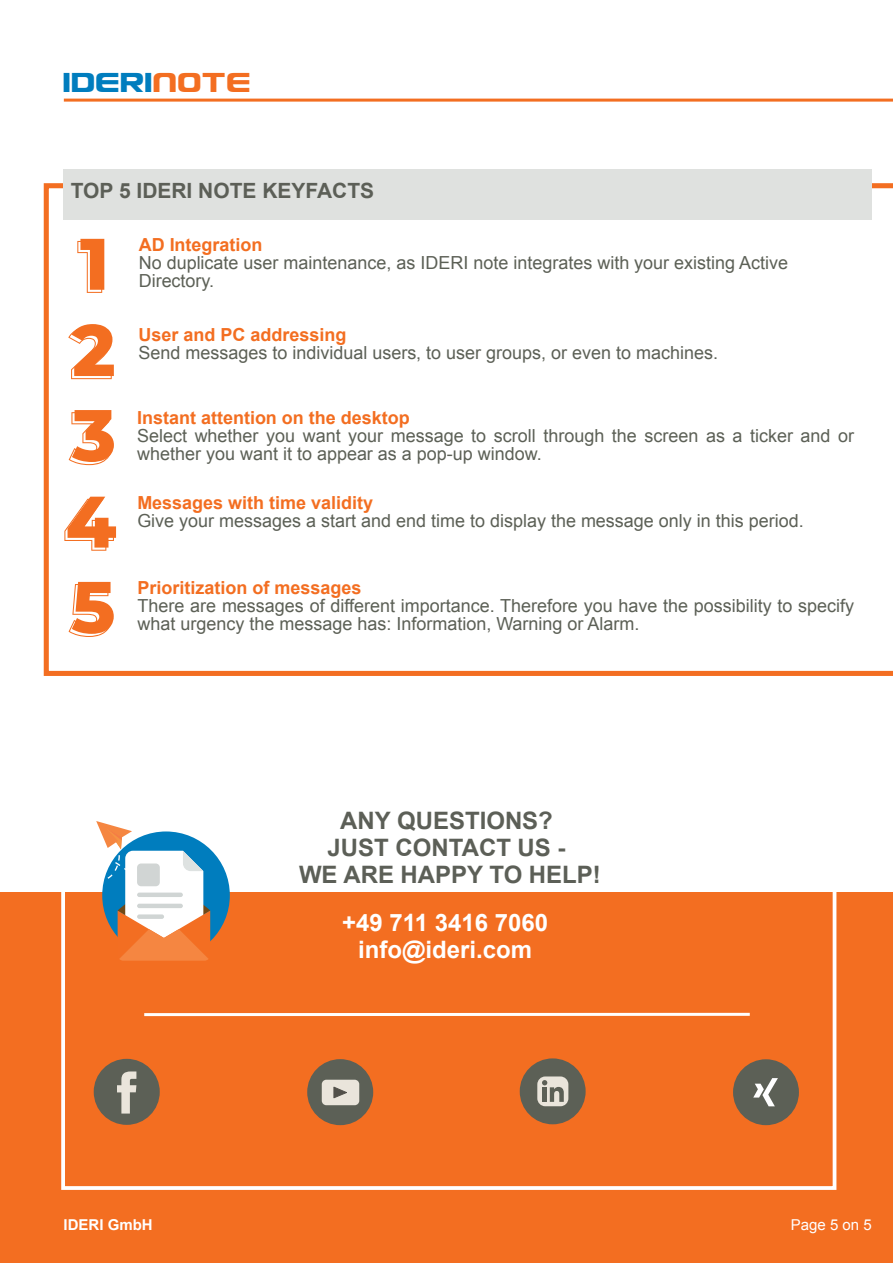
<style>
.page{position:relative;width:893px;height:1263px;background:#fff}
.page>*{position:absolute;margin:0;border:0;box-sizing:border-box;transform-origin:0 0}
.t1{font:33px "Usuzi";color:#007dbe}
.t2{font:700 24px/27px "Arial";color:#5c5f57;text-align:center}
.t3{font:700 24px/27px "Arial";color:#fff;text-align:center}
.t4{font:700 21px "Arial";color:#5c5f57}
.t5{font:18px/18px "Arial";color:#5c6056}
.t6{font:700 18px "Arial";color:#f36e21}
.t7{font:700 15px "Arial";color:#fff}
.t8{font:15px "Arial";color:#fff}
.s1{color:#f36e21}
</style>
<div class="page">
<div style="left:0;top:892px;width:892px;height:371px;background:#f36e21"></div>
<div style="left:61px;top:849px;width:775px;height:341px;border:4px solid #fff"></div>
<div style="left:102px;top:831px;width:128px;height:128px;background:#007dbe;border-radius:50%"></div>
<svg style="left:92px;top:821px;width:118px;height:140px"></svg>
<hr style="left:64px;top:99px;width:829px;height:3px;background:#f36e21">
<svg style="left:44px;top:183px;width:849px;height:493px"></svg>
<div style="left:63px;top:169px;width:808px;height:50px;background:#dfe1df"></div>
<svg style="left:77px;top:239px;width:27px;height:54px"></svg>
<svg style="left:68px;top:324px;width:46px;height:55px"></svg>
<svg style="left:69px;top:410px;width:45px;height:55px"></svg>
<svg style="left:64px;top:497px;width:52px;height:54px"></svg>
<svg style="left:69px;top:582px;width:45px;height:55px"></svg>
<div style="left:94px;top:1059px;width:66px;height:66px;background:#5c6056;border-radius:50%"></div>
<svg style="left:117px;top:1071px;width:19px;height:42px"></svg>
<div style="left:520px;top:1058px;width:66px;height:66px;background:#5c6056;border-radius:50%"></div>
<div style="left:537px;top:1076px;width:31px;height:30px;background:#eae5db;border-radius:8px"></div>
<svg style="left:542px;top:1080px;width:22px;height:22px"></svg>
<div style="left:307px;top:1059px;width:66px;height:66px;background:#5c6056;border-radius:50%"></div>
<div style="left:322px;top:1080px;width:37px;height:25px;background:#eae5db;border-radius:5px"></div>
<svg style="left:333px;top:1087px;width:14px;height:11px"></svg>
<div style="left:733px;top:1059px;width:66px;height:66px;background:#5c6056;border-radius:50%"></div>
<svg style="left:753px;top:1078px;width:25px;height:28px"></svg>
<hr style="left:144px;top:1013px;width:606px;height:3px;background:#fff">
<h1 class="t1" style="left:64px;top:65px;width:190px">IDERI<span class="s1">NOTE</span></h1>
<p class="t4" style="left:71px;top:177px;width:305px">TOP 5 IDERI NOTE KEYFACTS</p>
<p class="t6" style="left:139px;top:233px;width:125px">AD Integration</p>
<p class="t5" style="left:139px;top:254px;width:651px">No duplicate user maintenance, as IDERI note integrates with your existing Active<br>Directory.</p>
<p class="t6" style="left:139px;top:323px;width:209px">User and PC addressing</p>
<p class="t5" style="left:139px;top:344px;width:581px">Send messages to individual users, to user groups, or even to machines.</p>
<p class="t6" style="left:137px;top:406px;width:274px">Instant attention on the desktop</p>
<p class="t5" style="left:137px;top:427px;width:718px">Select whether you want your message to scroll through the screen as a ticker and or whether you want it to appear as a pop-up window.</p>
<p class="t6" style="left:137px;top:491px;width:237px">Messages with time validity</p>
<p class="t5" style="left:137px;top:512px;width:668px">Give your messages a start and end time to display the message only in this period.</p>
<p class="t6" style="left:138px;top:575px;width:225px">Prioritization of messages</p>
<p class="t5" style="left:138px;top:596px;width:718px">There are messages of different importance. Therefore you have the possibility to specify what urgency the message has: Information, Warning or Alarm.</p>
<h2 class="t2" style="left:299px;top:807px;width:303px">ANY QUESTIONS?<br>JUST CONTACT US -<br>WE ARE HAPPY TO HELP!</h2>
<h2 class="t3" style="left:342px;top:909px;width:207px">+49 711 3416 7060 info@ideri.com</h2>
<p class="t7" style="left:64px;top:1215px;width:91px">IDERI GmbH</p>
<p class="t8" style="left:791px;top:1215px;width:82px">Page 5 on 5</p>
</div>
